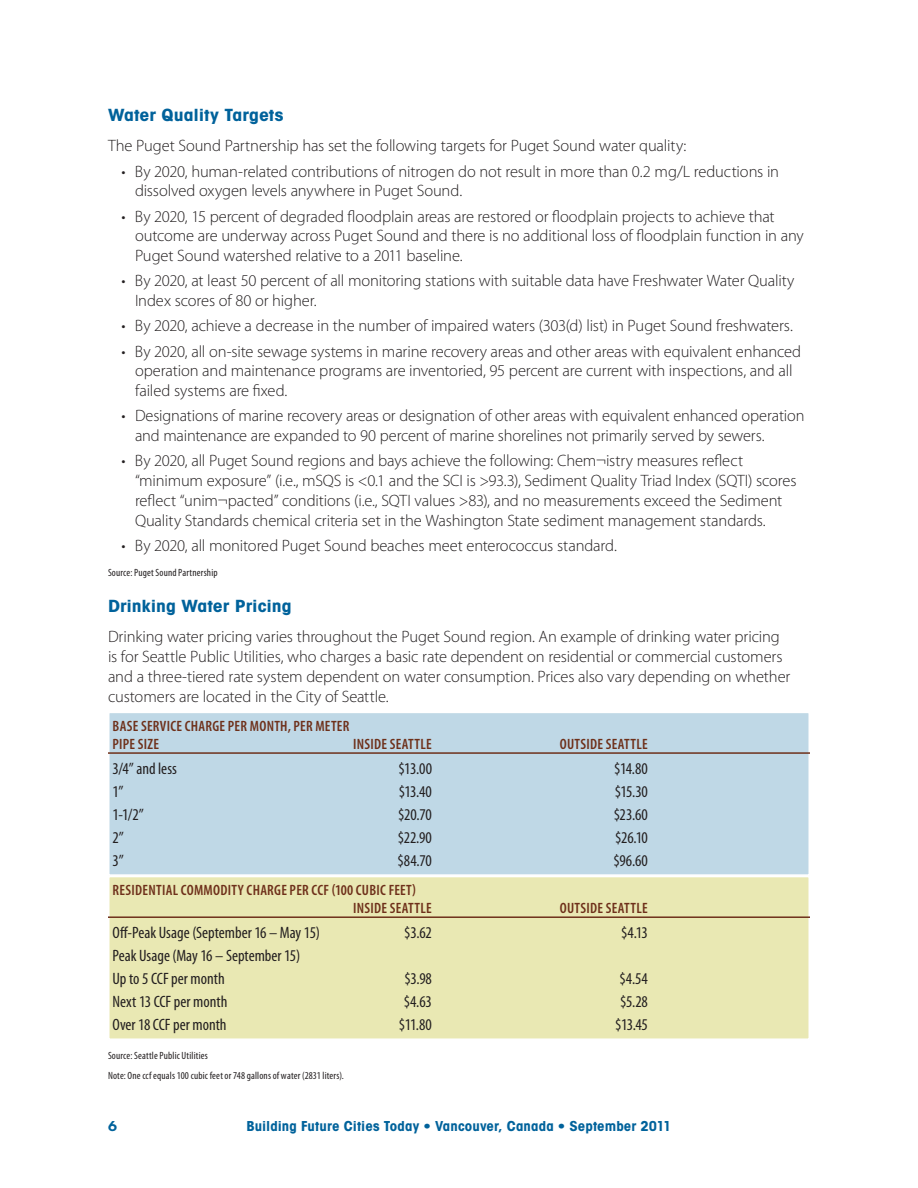
<style>
.page{position:relative;width:918px;height:1188px;background:#fff}
.page>*{position:absolute;margin:0;border:0;box-sizing:border-box;transform-origin:0 0}
.body_text_bullet{font:300 16.5px/19.8px "Myriad Pro";letter-spacing:-.01em;color:#231f20}
.body_text{font:300 16.5px/19.8px "Myriad Pro";letter-spacing:-.01em;color:#231f20}
.table_text{font:condensed 16.5px "Myriad Pro";color:#231f20}
._2_head{font:16.5px "ITC Avant Garde MM 740 450";color:#00629b;scale:1.2 1}
.table_head{font:600 condensed 15px/18px "Myriad Pro";letter-spacing:.02em;color:#6e301a}
.t1{font:13.5px "ITC Avant Garde MM 740 450";letter-spacing:.005em;color:#00629b;scale:1.1 1}
.t2{font:13.5px "ITC Avant Garde MM 575 750";color:#00629b;scale:1.1 1}
.source{font:condensed 10.5px "Myriad Pro";letter-spacing:.015em;color:#231f20}
</style>
<div class="page">
<div style="left:108px;top:876px;width:702px;height:164px;background:#e9e8b3;border:2px solid #fff"></div>
<div style="left:108px;top:712px;width:702px;height:164px;background:#bfd8e6;border:2px solid #fff"></div>
<hr style="left:108px;top:752px;width:702px;height:2px;background:#6e301a">
<hr style="left:108px;top:916px;width:702px;height:2px;background:#6e301a">
<p class="_2_head" style="left:108px;top:105px;width:148px">Water Quality Targets</p>
<p class="body_text" style="left:108px;top:136px;width:580px">The Puget Sound Partnership has set the following targets for Puget Sound water quality:</p>
<p class="body_text_bullet" style="left:135px;top:161px;width:646px;text-indent:-14px">• By 2020, human-related contributions of nitrogen do not result in more than 0.2 mg/L reductions in dissolved oxygen levels anywhere in Puget Sound.</p>
<p class="body_text_bullet" style="left:135px;top:206px;width:670px;text-indent:-14px">• By 2020, 15 percent of degraded floodplain areas are restored or floodplain projects to achieve that outcome are underway across Puget Sound and there is no additional loss of floodplain function in any<br>Puget Sound watershed relative to a 2011 baseline.</p>
<p class="body_text_bullet" style="left:135px;top:271px;width:661px;text-indent:-14px">• By 2020, at least 50 percent of all monitoring stations with suitable data have Freshwater Water Quality<br>Index scores of 80 or higher.</p>
<p class="body_text_bullet" style="left:122px;top:316px;width:673px">• By 2020, achieve a decrease in the number of impaired waters (303(d) list) in Puget Sound freshwaters.</p>
<p class="body_text_bullet" style="left:135px;top:341px;width:668px;text-indent:-14px">• By 2020, all on-site sewage systems in marine recovery areas and other areas with equivalent enhanced operation and maintenance programs are inventoried, 95 percent are current with inspections, and all failed systems are fixed.</p>
<p class="body_text_bullet" style="left:135px;top:406px;width:671px;text-indent:-14px">• Designations of marine recovery areas or designation of other areas with equivalent enhanced operation and maintenance are expanded to 90 percent of marine shorelines not primarily served by sewers.</p>
<p class="body_text_bullet" style="left:135px;top:451px;width:663px;text-indent:-14px">• By 2020, all Puget Sound regions and bays achieve the following: Chem¬istry measures reflect “minimum exposure” (i.e., mSQS is &lt;0.1 and the SCI is &gt;93.3), Sediment Quality Triad Index (SQTI) scores reflect “unim¬pacted” conditions (i.e., SQTI values &gt;83), and no measurements exceed the Sediment Quality Standards chemical criteria set in the Washington State sediment management standards.</p>
<p class="body_text_bullet" style="left:122px;top:535px;width:497px">• By 2020, all monitored Puget Sound beaches meet enterococcus standard.</p>
<p class="source" style="left:108px;top:566px;width:111px">Source: Puget Sound Partnership</p>
<p class="_2_head" style="left:108px;top:596px;width:155px">Drinking Water Pricing</p>
<p class="body_text" style="left:108px;top:627px;width:684px">Drinking water pricing varies throughout the Puget Sound region. An example of drinking water pricing is for Seattle Public Utilities, who charges a basic rate dependent on residential or commercial customers and a three-tiered rate system dependent on water consumption. Prices also vary depending on whether customers are located in the City of Seattle.</p>
<p class="table_head" style="left:113px;top:716px;width:238px">BASE SERVICE CHARGE PER MONTH, PER METER<br>PIPE SIZE</p>
<p class="table_head" style="left:353px;top:734px;width:80px">INSIDE SEATTLE</p>
<p class="table_head" style="left:560px;top:734px;width:90px">OUTSIDE SEATTLE</p>
<p class="table_text" style="left:112px;top:758px;width:66px">3/4” and less</p>
<p class="table_text" style="left:398px;top:758px;width:35px">$13.00</p>
<p class="table_text" style="left:614px;top:758px;width:35px">$14.80</p>
<p class="table_text" style="left:112px;top:781px;width:12px">1”</p>
<p class="table_text" style="left:399px;top:781px;width:35px">$13.40</p>
<p class="table_text" style="left:615px;top:781px;width:35px">$15.30</p>
<p class="table_text" style="left:112px;top:804px;width:33px">1-1/2”</p>
<p class="table_text" style="left:398px;top:804px;width:35px">$20.70</p>
<p class="table_text" style="left:614px;top:804px;width:36px">$23.60</p>
<p class="table_text" style="left:112px;top:827px;width:13px">2”</p>
<p class="table_text" style="left:398px;top:827px;width:36px">$22.90</p>
<p class="table_text" style="left:615px;top:827px;width:34px">$26.10</p>
<p class="table_text" style="left:112px;top:850px;width:13px">3”</p>
<p class="table_text" style="left:398px;top:850px;width:36px">$84.70</p>
<p class="table_text" style="left:613px;top:850px;width:36px">$96.60</p>
<p class="table_head" style="left:353px;top:880px;width:80px;text-indent:-241px">RESIDENTIAL COMMODITY CHARGE PER CCF (100 CUBIC FEET)<br>INSIDE SEATTLE</p>
<p class="table_head" style="left:560px;top:898px;width:90px">OUTSIDE SEATTLE</p>
<p class="table_text" style="left:112px;top:922px;width:209px">Off-Peak Usage (September 16 – May 15)</p>
<p class="table_text" style="left:404px;top:922px;width:29px">$3.62</p>
<p class="table_text" style="left:621px;top:922px;width:28px">$4.13</p>
<p class="table_text" style="left:112px;top:946px;width:189px">Peak Usage (May 16 – September 15)</p>
<p class="table_text" style="left:112px;top:969px;width:114px">Up to 5 CCF per month</p>
<p class="table_text" style="left:404px;top:969px;width:29px">$3.98</p>
<p class="table_text" style="left:620px;top:969px;width:30px">$4.54</p>
<p class="table_text" style="left:112px;top:992px;width:116px">Next 13 CCF per month</p>
<p class="table_text" style="left:404px;top:992px;width:30px">$4.63</p>
<p class="table_text" style="left:620px;top:992px;width:29px">$5.28</p>
<p class="table_text" style="left:112px;top:1015px;width:116px">Over 18 CCF per month</p>
<p class="table_text" style="left:399px;top:1015px;width:35px">$11.80</p>
<p class="table_text" style="left:615px;top:1015px;width:34px">$13.45</p>
<p class="source" style="left:108px;top:1050px;width:101px">Source: Seattle Public Utilities</p>
<p class="source" style="left:108px;top:1069px;width:237px">Note: One ccf equals 100 cubic feet or 748 gallons of water (2831 liters).</p>
<p class="t2" style="left:108px;top:1118px;width:10px">6</p>
<p class="t1" style="left:246px;top:1118px;width:388px">Building Future Cities Today • Vancouver, Canada • September 2011</p>
</div>
